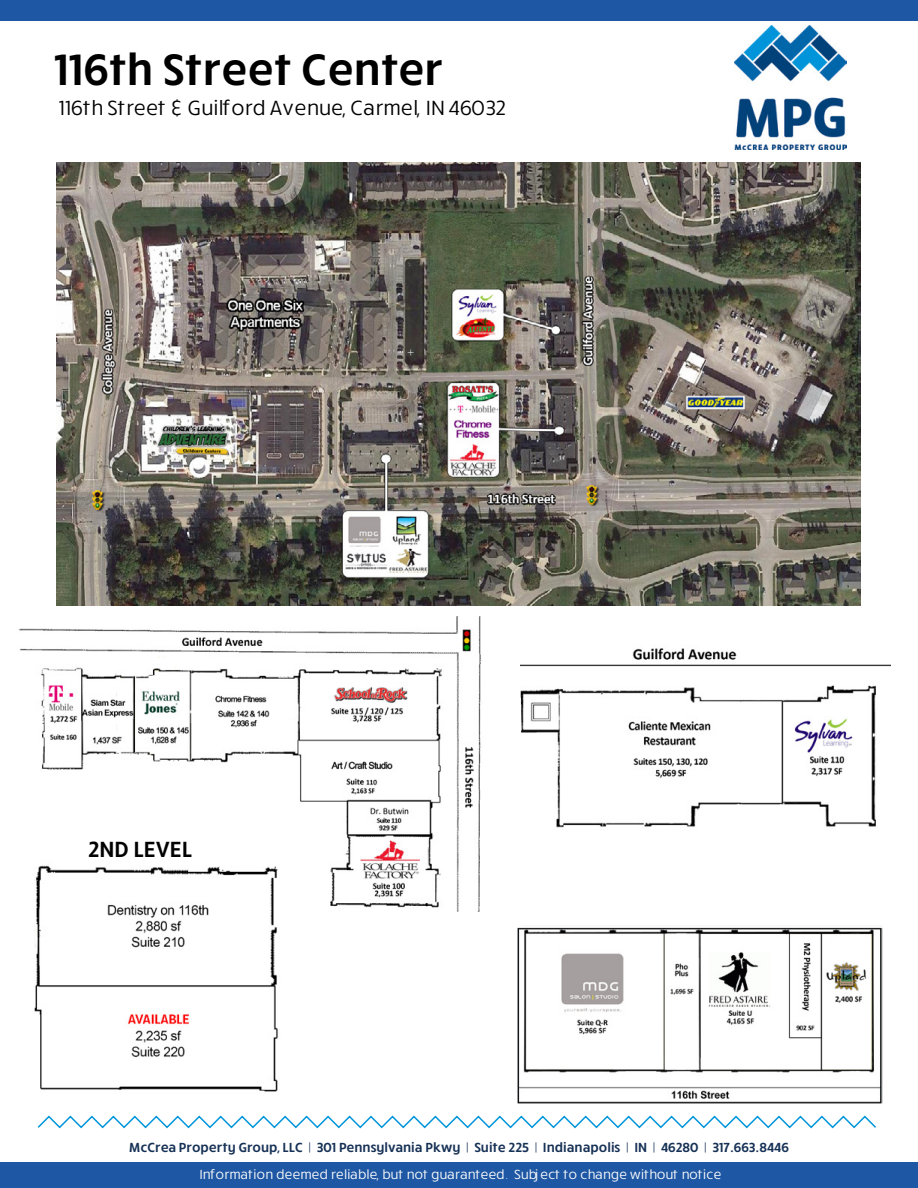
<style>
.page{position:relative;width:918px;height:1188px;background:#fff}
.page>*{position:absolute;margin:0;border:0;box-sizing:border-box;transform-origin:0 0}
.t1{font:600 45px "Ruck Sack";color:#000}
.t2{font:600 22.5px "Ruck Sack";color:#000101}
.t3{font:21px "Ruck Sack";color:#000}
.t4{font:600 13.5px "Ruck Sack";color:#163156}
.t5{font:13.5px "Ruck Sack";color:#fff}
</style>
<div class="page">
<img style="left:57px;top:163px;width:804px;height:443px">
<img style="left:19px;top:616px;width:462px;height:296px">
<img style="left:520px;top:648px;width:371px;height:180px">
<img style="left:517px;top:927px;width:365px;height:177px">
<img style="left:735px;top:25px;width:111px;height:125px">
<div style="left:0;top:0;width:918px;height:21px;background:#1e57a3"></div>
<div style="left:0;top:1162px;width:918px;height:26px;background:#1e57a3"></div>
<svg style="left:37px;top:1115px;width:839px;height:14px"></svg>
<img style="left:34px;top:860px;width:247px;height:232px">
<h1 class="t1" style="left:54px;top:39px;width:390px">116th Street Center</h1>
<h3 class="t3" style="left:58px;top:94px;width:448px">116th Street &amp; Guilford Avenue, Carmel, IN 46032</h3>
<h2 class="t2" style="left:88px;top:834px;width:106px">2ND LEVEL</h2>
<p class="t4" style="left:129px;top:1138px;width:662px">McCrea Property Group, LLC | 301 Pennsylvania Pkwy | Suite 225 | Indianapolis | IN | 46280 | 317.663.8446</p>
<p class="t5" style="left:199px;top:1165px;width:523px">Information deemed reliable, but not guaranteed. Subject to change without notice</p>
</div>
